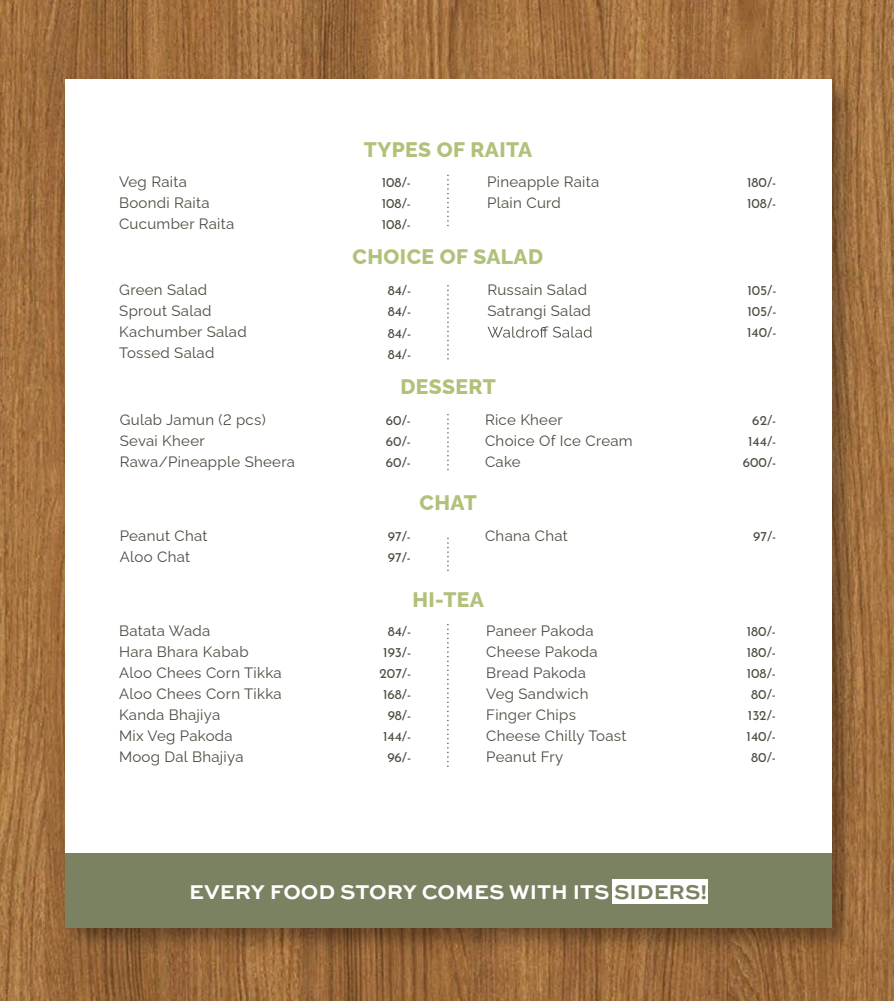
<style>
.page{position:relative;width:894px;height:1001px;background:#fff}
.page>*{position:absolute;margin:0;border:0;box-sizing:border-box;transform-origin:0 0}
.t1{font:800 21px "Raleway";letter-spacing:.02em;color:#b0c179}
.t2{font:700 21px "Sweet Sans Pro";color:#fff}
.t3{font:15px/21px "Raleway";letter-spacing:.02em;color:#4d4c41}
.t4{font:13.5px/21px "Josefin Sans";color:#4d4c41;text-align:justify}
.s1{color:#7b8262}
</style>
<div class="page">
<img style="left:0;top:0;width:893px;height:1001px">
<img style="left:53px;top:67px;width:810px;height:894px">
<div style="left:65px;top:80px;width:765px;height:847px;background:#7b8262"></div>
<div style="left:65px;top:80px;width:765px;height:773px;background:#fff"></div>
<svg style="left:487px;top:326px;width:104px;height:12px"></svg>
<svg style="left:447px;top:175px;width:1px;height:52px"></svg>
<svg style="left:447px;top:286px;width:1px;height:74px"></svg>
<svg style="left:223px;top:414px;width:8px;height:11px"></svg>
<svg style="left:447px;top:415px;width:1px;height:56px"></svg>
<svg style="left:447px;top:538px;width:1px;height:33px"></svg>
<div style="left:612px;top:879px;width:95px;height:25px;background:#fff"></div>
<svg style="left:447px;top:625px;width:1px;height:142px"></svg>
<h1 class="t1" style="left:364px;top:133px;width:170px">TYPES OF RAITA</h1>
<p class="t3" style="left:119px;top:170px;width:117px">Veg Raita<br>Boondi Raita<br>Cucumber Raita</p>
<p class="t4" style="left:381px;top:171px;width:31px">108/- 108/- 108/-</p>
<p class="t3" style="left:487px;top:170px;width:114px">Pineapple Raita<br>Plain Curd</p>
<p class="t4" style="left:746px;top:171px;width:31px">180/-<br>108/-</p>
<p class="t3" style="left:119px;top:278px;width:129px">Green Salad<br>Sprout Salad<br>Kachumber Salad<br>Tossed Salad</p>
<p class="t3" style="left:120px;top:407px;width:177px">Gulab Jamun ( pcs)<br>Sevai Kheer<br>Rawa/Pineapple Sheera</p>
<h1 class="t1" style="left:352px;top:240px;width:192px">CHOICE OF SALAD</h1>
<p class="t4" style="left:387px;top:279px;width:25px">84/- 84/- 84/- 84/-</p>
<p class="t3" style="left:487px;top:278px;width:105px">Russain Salad<br>Satrangi Salad</p>
<p class="t4" style="left:747px;top:279px;width:31px">105/- 105/- 140/-</p>
<h1 class="t1" style="left:400px;top:369px;width:97px">DESSERT</h1>
<p class="t4" style="left:386px;top:409px;width:27px">60/- 60/- 60/-</p>
<p class="t3" style="left:485px;top:407px;width:149px">Rice Kheer<br>Choice Of Ice Cream<br>Cake</p>
<p class="t4" style="left:742px;top:409px;width:35px;text-align:right">62/-<br>144/-<br>600/-</p>
<h1 class="t1" style="left:419px;top:486px;width:59px">CHAT</h1>
<p class="t3" style="left:120px;top:524px;width:89px">Peanut Chat</p>
<p class="t3" style="left:485px;top:524px;width:84px">Chana Chat</p>
<p class="t4" style="left:752px;top:525px;width:25px">97/-</p>
<p class="t3" style="left:120px;top:545px;width:72px">Aloo Chat</p>
<p class="t4" style="left:387px;top:525px;width:25px">97/-<br>97/-</p>
<p class="t3" style="left:119px;top:619px;width:164px">Batata Wada<br>Hara Bhara Kabab<br>Aloo Chees Corn Tikka<br>Aloo Chees Corn Tikka<br>Kanda Bhajiya<br>Mix Veg Pakoda<br>Moog Dal Bhajiya</p>
<h1 class="t1" style="left:412px;top:582px;width:73px">HI-TEA</h1>
<p class="t4" style="left:379px;top:620px;width:33px;text-align:center">84/-<br>193/-<br>207/-<br>168/-<br>98/-<br>144/-<br>96/-</p>
<p class="t3" style="left:486px;top:619px;width:142px">Paneer Pakoda<br>Cheese Pakoda<br>Bread Pakoda<br>Veg Sandwich<br>Finger Chips<br>Cheese Chilly Toast<br>Peanut Fry</p>
<p class="t4" style="left:746px;top:620px;width:31px;text-align:center">180/-<br>180/-<br>108/-<br>80/-<br>132/-<br>140/-<br>80/-</p>
<h1 class="t2" style="left:189px;top:875px;width:519px">EVERY FOOD STORY COMES WITH ITS <span class="s1">SIDERS!</span></h1>
</div>
